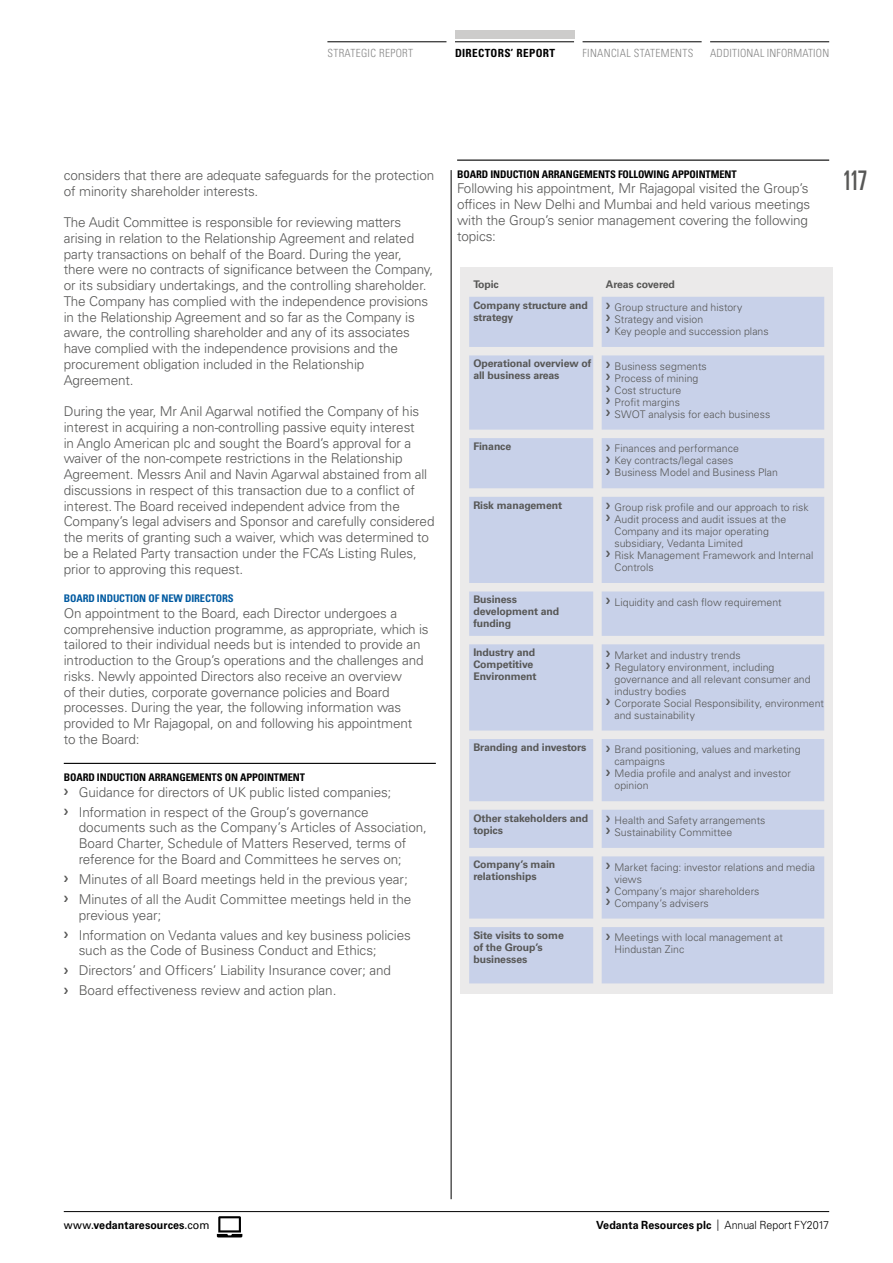
<style>
.page{position:relative;width:893px;height:1263px;background:#fff}
.page>*{position:absolute;margin:0;border:0;box-sizing:border-box;transform-origin:0 0}
.t1{font:ultra-condensed 27px "Univers LT Std";color:#575756;scale:.95 1}
.t2{font:300 13.5px/15.8px "Univers LT Std";letter-spacing:-.01em;color:#575756}
.t3{font:700 11.25px "Univers LT Std";letter-spacing:.005em;color:#000;scale:.95 1}
.t4{font:300 condensed 11.25px "Univers LT Std";letter-spacing:.03em;color:#878787}
.t5{font:700 condensed 11.25px "Univers LT Std";letter-spacing:.03em;color:#000}
.t6{font:300 10.5px/12px "Univers LT Std";letter-spacing:.005em;color:#575756}
.t7{font:700 10.5px/12px "Univers LT Std";letter-spacing:-.01em;color:#575756}
.t8{font:700 condensed 10.5px "Univers LT Std";letter-spacing:-.01em;color:#000}
.t9{font:700 condensed 10.5px "Univers LT Std";letter-spacing:-.01em;color:#005aa1}
.s1{font-weight:400}
.s2{font-weight:300}
</style>
<div class="page">
<hr style="left:451px;top:170px;width:1px;height:1029px;background:#000">
<hr style="left:64px;top:1211px;width:765px;height:1px;background:#000">
<svg style="left:217px;top:1216px;width:25px;height:21px"></svg>
<hr style="left:583px;top:41px;width:119px;height:1px;background:#000">
<hr style="left:710px;top:41px;width:119px;height:1px;background:#000">
<div style="left:455px;top:30px;width:119px;height:8px;background:#cdcccb"></div>
<hr style="left:455px;top:41px;width:119px;height:1px;background:#000">
<hr style="left:327px;top:41px;width:119px;height:1px;background:#000">
<div style="left:461px;top:268px;width:372px;height:726px;background:#ebeaea"></div>
<svg style="left:469px;top:297px;width:355px;height:686px;fill:#c8d1e9"></svg>
<hr style="left:64px;top:763px;width:372px;height:1px;background:#000">
<hr style="left:457px;top:160px;width:372px;height:1px;background:#000">
<p class="t4" style="left:327px;top:46px;width:87px">STRATEGIC REPORT</p>
<p class="t5" style="left:455px;top:46px;width:102px">DIRECTORS’ REPORT</p>
<p class="t4" style="left:583px;top:46px;width:112px">FINANCIAL STATEMENTS</p>
<p class="t4" style="left:710px;top:46px;width:121px">ADDITIONAL INFORMATION</p>
<p class="t2" style="left:64px;top:167px;width:372px">considers that there are adequate safeguards for the protection of minority shareholder interests.</p>
<p class="t2" style="left:64px;top:214px;width:371px">The Audit Committee is responsible for reviewing matters arising in relation to the Relationship Agreement and related party transactions on behalf of the Board. During the year, there were no contracts of significance between the Company, or its subsidiary undertakings, and the controlling shareholder.<br>The Company has complied with the independence provisions in the Relationship Agreement and so far as the Company is aware, the controlling shareholder and any of its associates have complied with the independence provisions and the procurement obligation included in the Relationship Agreement.</p>
<p class="t2" style="left:64px;top:403px;width:372px">During the year, Mr Anil Agarwal notified the Company of his interest in acquiring a non-controlling passive equity interest<br>in Anglo American plc and sought the Board’s approval for a waiver of the non-compete restrictions in the Relationship Agreement. Messrs Anil and Navin Agarwal abstained from all discussions in respect of this transaction due to a conflict of interest. The Board received independent advice from the Company’s legal advisers and Sponsor and carefully considered the merits of granting such a waiver, which was determined to be a Related Party transaction under the FCA’s Listing Rules, prior to approving this request.</p>
<p class="t9" style="left:64px;top:592px;width:172px">BOARD INDUCTION OF NEW DIRECTORS</p>
<p class="t2" style="left:64px;top:605px;width:366px">On appointment to the Board, each Director undergoes a comprehensive induction programme, as appropriate, which is tailored to their individual needs but is intended to provide an introduction to the Group’s operations and the challenges and risks. Newly appointed Directors also receive an overview<br>of their duties, corporate governance policies and Board processes. During the year, the following information was provided to Mr Rajagopal, on and following his appointment<br>to the Board:</p>
<p class="t8" style="left:64px;top:771px;width:243px">BOARD INDUCTION ARRANGEMENTS ON APPOINTMENT</p>
<p class="t2" style="left:64px;top:782px;width:329px;line-height:20px">❯ Guidance for directors of UK public listed companies; ❯ Information in respect of the Group’s governance</p>
<p class="t2" style="left:79px;top:820px;width:350px">documents such as the Company’s Articles of Association,<br>Board Charter, Schedule of Matters Reserved, terms of reference for the Board and Committees he serves on;</p>
<p class="t2" style="left:64px;top:869px;width:349px;line-height:20px">❯ Minutes of all Board meetings held in the previous year; ❯ Minutes of all the Audit Committee meetings held in the</p>
<p class="t2" style="left:64px;top:905px;width:349px;line-height:20px;text-indent:15px">previous year;<br>❯ Information on Vedanta values and key business policies</p>
<p class="t2" style="left:64px;top:941px;width:329px;line-height:20px;text-indent:15px">such as the Code of Business Conduct and Ethics;<br>❯ Directors’ and Officers’ Liability Insurance cover; and ❯ Board effectiveness review and action plan.</p>
<p class="t8" style="left:457px;top:168px;width:281px">BOARD INDUCTION ARRANGEMENTS FOLLOWING APPOINTMENT</p>
<p class="t2" style="left:457px;top:181px;width:355px">Following his appointment, Mr Rajagopal visited the Group’s offices in New Delhi and Mumbai and held various meetings with the Group’s senior management covering the following topics:</p>
<p class="t7" style="left:473px;top:279px;width:27px">Topic</p>
<p class="t7" style="left:606px;top:279px;width:70px">Areas covered</p>
<p class="t7" style="left:473px;top:299px;width:116px">Company structure and strategy</p>
<p class="t6" style="left:606px;top:301px;width:164px">❯ Group structure and history<br>❯ Strategy and vision<br>❯ Key people and succession plans</p>
<p class="t7" style="left:473px;top:358px;width:119px">Operational overview of all business areas</p>
<p class="t6" style="left:606px;top:360px;width:166px">❯ Business segments<br>❯ Process of mining<br>❯ Cost structure<br>❯ Profit margins<br>❯ SWOT analysis for each business</p>
<p class="t7" style="left:473px;top:440px;width:39px">Finance</p>
<p class="t6" style="left:606px;top:443px;width:174px">❯ Finances and performance<br>❯ Key contracts/legal cases<br>❯ Business Model and Business Plan</p>
<p class="t7" style="left:473px;top:499px;width:90px">Risk management</p>
<p class="t6" style="left:606px;top:501px;width:204px">❯ Group risk profile and our approach to risk</p>
<p class="t6" style="left:606px;top:513px;width:182px">❯ Audit process and audit issues at the</p>
<p class="t6" style="left:614px;top:525px;width:156px">Company and its major operating</p>
<p class="t6" style="left:614px;top:537px;width:130px">subsidiary, Vedanta Limited</p>
<p class="t6" style="left:606px;top:549px;width:209px">❯ Risk Management Framework and Internal</p>
<p class="t6" style="left:614px;top:561px;width:41px">Controls</p>
<p class="t7" style="left:473px;top:594px;width:87px">Business development and funding</p>
<p class="t6" style="left:606px;top:596px;width:177px">❯ Liquidity and cash flow requirement</p>
<p class="t7" style="left:473px;top:647px;width:65px">Industry and<br>Competitive<br>Environment</p>
<p class="t6" style="left:606px;top:649px;width:136px">❯ Market and industry trends</p>
<p class="t6" style="left:606px;top:661px;width:170px">❯ Regulatory environment, including</p>
<p class="t6" style="left:614px;top:673px;width:198px">governance and all relevant consumer and</p>
<p class="t6" style="left:614px;top:685px;width:73px">industry bodies</p>
<p class="t6" style="left:606px;top:697px;width:220px">❯ Corporate Social Responsibility, environment</p>
<p class="t6" style="left:614px;top:709px;width:82px">and sustainability</p>
<p class="t7" style="left:473px;top:741px;width:115px">Branding and investors</p>
<p class="t6" style="left:606px;top:743px;width:196px">❯ Brand positioning, values and marketing</p>
<p class="t6" style="left:614px;top:755px;width:52px">campaigns</p>
<p class="t6" style="left:606px;top:767px;width:187px">❯ Media profile and analyst and investor</p>
<p class="t6" style="left:614px;top:779px;width:36px">opinion</p>
<p class="t7" style="left:473px;top:812px;width:116px">Other stakeholders and topics</p>
<p class="t6" style="left:606px;top:814px;width:161px">❯ Health and Safety arrangements ❯ Sustainability Committee</p>
<p class="t7" style="left:473px;top:859px;width:83px">Company’s main relationships</p>
<p class="t6" style="left:606px;top:861px;width:211px">❯ Market facing: investor relations and media</p>
<p class="t6" style="left:614px;top:873px;width:29px">views</p>
<p class="t6" style="left:606px;top:885px;width:155px">❯ Company’s major shareholders</p>
<p class="t6" style="left:606px;top:897px;width:104px">❯ Company’s advisers</p>
<p class="t7" style="left:473px;top:929px;width:92px">Site visits to some of the Group’s businesses</p>
<p class="t6" style="left:614px;top:931px;width:170px;text-indent:-9px">❯ Meetings with local management at<br>Hindustan Zinc</p>
<h1 class="t1" style="left:843px;top:165px;width:28px">117</h1>
<p class="t3" style="left:64px;top:1218px;width:155px"><span class="s1">www.</span>vedantaresources<span class="s1">.com</span></p>
<p class="t3" style="left:596px;top:1218px;width:247px">Vedanta Resources plc <span class="s2">| Annual Report FY2017</span></p>
</div>
